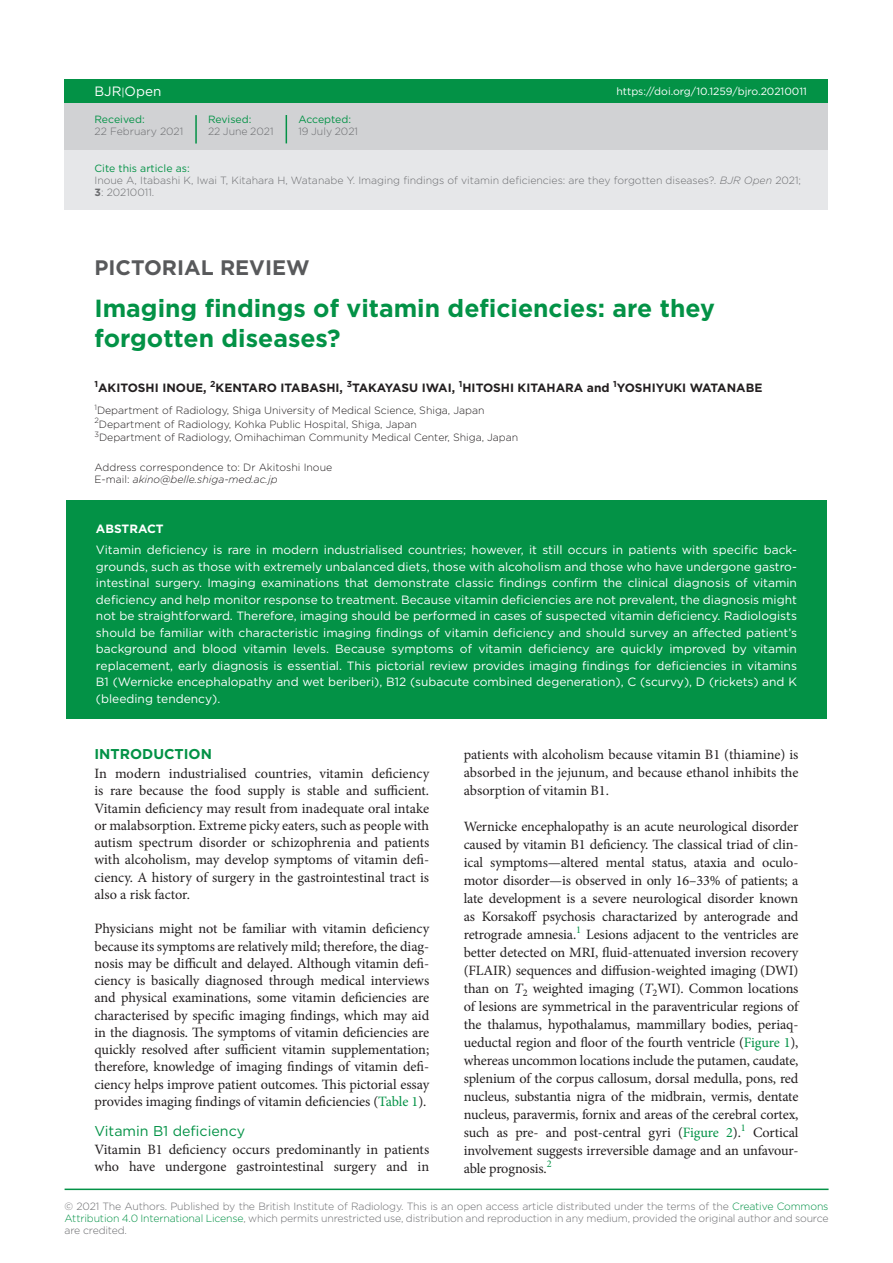
<style>
.page{position:relative;width:893px;height:1263px;background:#fff}
.page>*{position:absolute;margin:0;border:0;box-sizing:border-box;transform-origin:0 0}
.t1{font:700 24.75px/29.2px "Gotham";color:#039246}
.t2{font:700 21px "Gotham";color:#58595b}
.t3{font:14.25px/18px "Minion Pro";letter-spacing:-.005em;color:#231f20;text-align:justify}
.t4{font:14.25px "Gotham";color:#039246}
.t5{font:700 14.25px "Gotham";color:#039246}
.t6{font:13.5px "Gotham";color:#fff}
.t7{font:12px/16.5px "Gotham";color:#fff;text-align:justify}
.t8{font:700 12px "Gotham";color:#231f20}
.t9{font:700 12px "Gotham";color:#fff}
.t10{font:300 10.5px/12px "Gotham";color:#6c6d70;text-align:justify}
.t11{font:300 10.5px/13.5px "Gotham";letter-spacing:-.005em;color:#231f20}
.t12{font:10.5px "Gotham";color:#fff}
.t13{font:10.5px "Gotham";color:#039246}
.s1{font-size:10.5px}
.s2{font-weight:400;color:#039246}
.s3{font-style:italic}
.s4{font-weight:700}
.s5{color:#039246}
</style>
<div class="page">
<div style="left:64px;top:79px;width:764px;height:24px;background:#039246"></div>
<hr style="left:65px;top:1188px;width:763px;height:2px;background:#039246">
<div style="left:64px;top:103px;width:764px;height:47px;background:#d1d2d4"></div>
<div style="left:64px;top:150px;width:764px;height:59px;background:#e6e7e9"></div>
<svg style="left:286px;top:115px;width:1px;height:28px"></svg>
<hr style="left:195px;top:115px;width:2px;height:29px;background:#039246">
<div style="left:66px;top:500px;width:761px;height:219px;background:#039246"></div>
<p class="t6" style="left:94px;top:82px;width:68px">BJR<span class="s1">|</span>Open</p>
<p class="t13" style="left:94px;top:113px;width:52px">Received:</p>
<p class="t10" style="left:94px;top:125px;width:90px">22 February 2021</p>
<p class="t13" style="left:208px;top:113px;width:45px">Revised:</p>
<p class="t10" style="left:208px;top:125px;width:67px">22 June 2021</p>
<p class="t13" style="left:298px;top:113px;width:54px">Accepted:</p>
<p class="t10" style="left:298px;top:125px;width:61px">19 July 2021</p>
<p class="t12" style="left:616px;top:85px;width:192px">https://doi.org/10.1259/bjro.20210011</p>
<p class="t10" style="left:94px;top:162px;width:708px;text-align:left"><span class="s2">Cite this article as:<br></span>Inoue A, Itabashi K, Iwai T, Kitahara H, Watanabe Y. Imaging findings of vitamin deficiencies: are they forgotten diseases?<span class="s3">. BJR Open</span> 2021;<br><span class="s4">3</span>: 20210011.</p>
<h2 class="t2" style="left:94px;top:254px;width:217px">PICTORIAL REVIEW</h2>
<h1 class="t1" style="left:94px;top:294px;width:622px">I MAGING FINDINGS OF VITAMIN DEFICIENCIES: ARE THEY<br>FORGOTTEN DISEASES?</h1>
<p class="t8" style="left:94px;top:379px;width:669px"><sup>1</sup>AKITOSHI I NOUE, <sup>2</sup>KENTARO ITABASHI, <sup>3</sup>TAKAYASU IWAI, <sup>1</sup>H ITOSHI KITAHARA AND <sup>1</sup>YOSHIYUKI WATANABE</p>
<p class="t11" style="left:94px;top:403px;width:425px"><sup>1</sup>Department of Radiology, Shiga University of Medical Science, Shiga, Japan<br><sup>2</sup>Department of Radiology, Kohka Public Hospital, Shiga, Japan<br><sup>3</sup>Department of Radiology, Omihachiman Community Medical Center, Shiga, Japan</p>
<p class="t11" style="left:94px;top:461px;width:239px;line-height:12px">Address correspondence to: Dr Akitoshi Inoue<br>E-mail: <span class="s3">akino@belle.shiga-med.ac.jp</span></p>
<p class="t9" style="left:96px;top:521px;width:69px">ABSTRACT</p>
<p class="t7" style="left:96px;top:542px;width:702px">Vitamin deficiency is rare in modern industrialised countries; however, it still occurs in patients with specific back&shy;grounds, such as those with extremely unbalanced diets, those with alcoholism and those who have undergone gastro&shy;intestinal surgery. Imaging examinations that demonstrate classic findings confirm the clinical diagnosis of vitamin deficiency and help monitor response to treatment. Because vitamin deficiencies are not prevalent, the diagnosis might not be straightforward. Therefore, imaging should be performed in cases of suspected vitamin deficiency. Radiologists should be familiar with characteristic imaging findings of vitamin deficiency and should survey an affected patient’s background and blood vitamin levels. Because symptoms of vitamin deficiency are quickly improved by vitamin replacement, early diagnosis is essential. This pictorial review provides imaging findings for deficiencies in vitamins B1 (Wernicke encephalopathy and wet beriberi), B12 (subacute combined degeneration), C (scurvy), D (rickets) and K (bleeding tendency).</p>
<p class="t5" style="left:94px;top:745px;width:119px">I NTRODUCTION</p>
<p class="t3" style="left:94px;top:765px;width:336px;line-height:17.2px">In modern industrialised countries, vitamin deficiency is rare because the food supply is stable and sufficient.<br>Vitamin deficiency may result from inadequate oral intake or malabsorption. Extreme picky eaters, such as people with autism spectrum disorder or schizophrenia and patients with alcoholism, may develop symptoms of vitamin defi&shy;ciency. A history of surgery in the gastrointestinal tract is also a risk factor.</p>
<p class="t3" style="left:94px;top:920px;width:336px;line-height:17.2px">Physicians might not be familiar with vitamin deficiency because its symptoms are relatively mild; therefore, the diag&shy;nosis may be difficult and delayed. Although vitamin defi&shy;ciency is basically diagnosed through medical interviews and physical examinations, some vitamin deficiencies are characterised by specific imaging findings, which may aid in the diagnosis. The symptoms of vitamin deficiencies are quickly resolved after sufficient vitamin supplementation; therefore, knowledge of imaging findings of vitamin defi&shy;ciency helps improve patient outcomes. This pictorial essay provides imaging findings of vitamin deficiencies (<span class="s5">Table 1</span>).</p>
<p class="t4" style="left:94px;top:1122px;width:152px">Vitamin B1 deficiency</p>
<p class="t3" style="left:94px;top:1141px;width:336px;line-height:17.2px">Vitamin B1 deficiency occurs predominantly in patients who have undergone gastrointestinal surgery and in</p>
<p class="t3" style="left:464px;top:746px;width:336px">patients with alcoholism because vitamin B1 (thiamine) is absorbed in the jejunum, and because ethanol inhibits the absorption of vitamin B1.</p>
<p class="t3" style="left:464px;top:817px;width:336px">Wernicke encephalopathy is an acute neurological disorder caused by vitamin B1 deficiency. The classical triad of clin&shy;ical symptoms—altered mental status, ataxia and oculo&shy;motor disorder—is observed in only 16–33% of patients; a late development is a severe neurological disorder known as Korsakoff psychosis charactarized by anterograde and retrograde amnesia.<sup>1</sup> Lesions adjacent to the ventricles are better detected on MRI, fluid-attenuated inversion recovery (FLAIR) sequences and diffusion-weighted imaging (DWI) than on <span class="s3">T</span><sub>2</sub> weighted imaging (<span class="s3">T</span><sub>2</sub>WI). Common locations of lesions are symmetrical in the paraventricular regions of the thalamus, hypothalamus, mammillary bodies, periaq&shy;ueductal region and floor of the fourth ventricle (<span class="s5">Figure 1</span>), whereas uncommon locations include the putamen, caudate, splenium of the corpus callosum, dorsal medulla, pons, red nucleus, substantia nigra of the midbrain, vermis, dentate nucleus, paravermis, fornix and areas of the cerebral cortex, such as pre- and post-central gyri (<span class="s5">Figure 2</span>).<sup>1</sup> Cortical involvement suggests irreversible damage and an unfavour&shy;able prognosis.<sup>2</sup></p>
<p class="t10" style="left:64px;top:1200px;width:765px">© 2021 The Authors. Published by the British Institute of Radiology. This is an open access article distributed under the terms of the <span class="s5">Creative Commons Attribution 4.0 International License</span>, which permits unrestricted use, distribution and reproduction in any medium, provided the original author and source are credited.</p>
</div>
